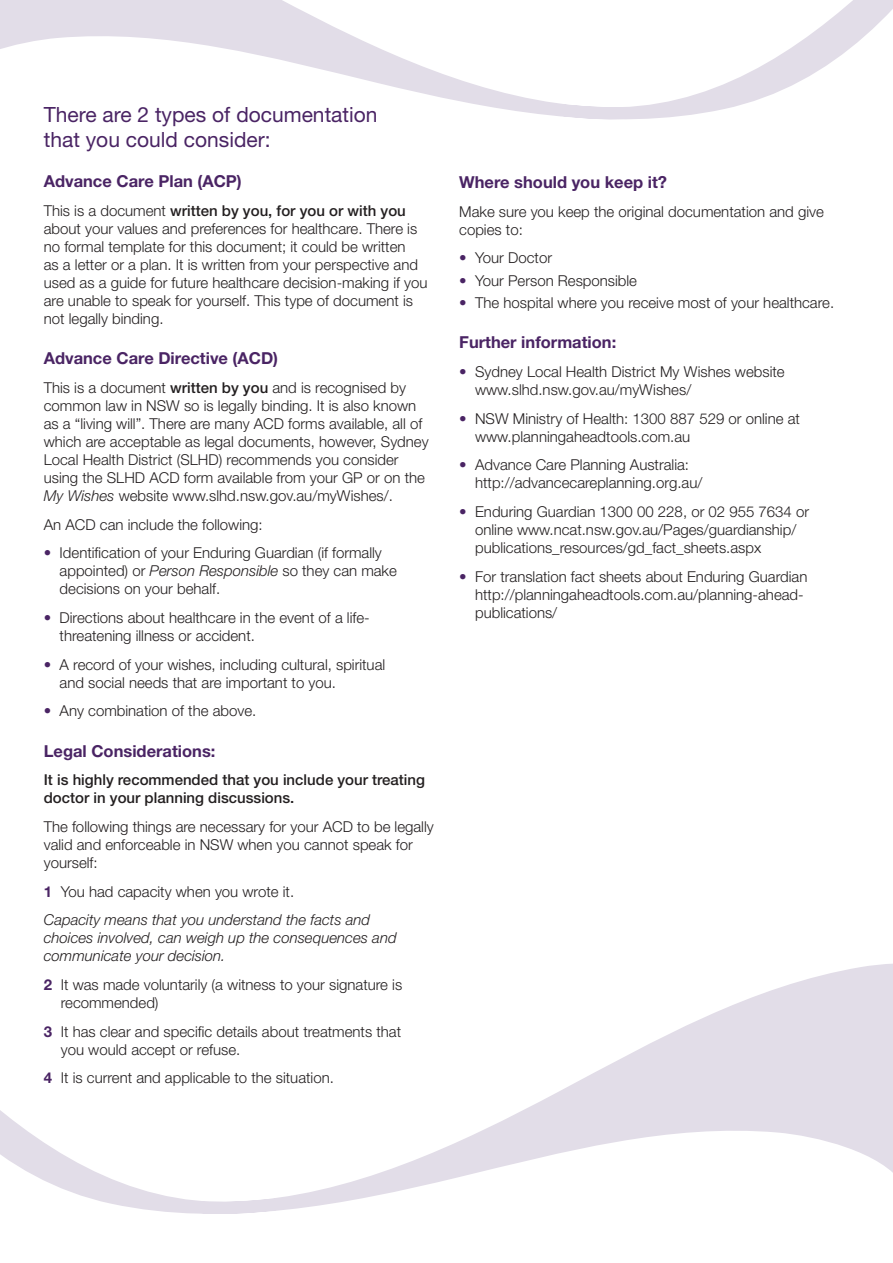
<style>
.page{position:relative;width:893px;height:1263px;background:#fff}
.page>*{position:absolute;margin:0;border:0;box-sizing:border-box;transform-origin:0 0}
.t1{font:21px/25.2px "Helvetica Neue";color:#4a2464}
.t2{font:700 16.5px "Helvetica Neue";color:#4a2464}
.t3{font:300 15px/18px "Helvetica Neue";color:#231f20}
.t4{font:italic 300 15px/28.7px "Helvetica Neue";color:#231f20}
.t5{font:500 15px/18px "Helvetica Neue";color:#231f20}
.s1{font-weight:500}
.s2{font-style:italic}
.s3{color:#4a2464}
.s4{font-weight:700;font-style:normal;color:#4a2464}
.s5{font-style:normal}
.s6{font-weight:700;color:#4a2464}
</style>
<div class="page">
<svg style="left:0;top:965px;width:893px;height:249px"></svg>
<svg style="left:0;top:0;width:893px;height:119px"></svg>
<h1 class="t1" style="left:44px;top:101px;width:335px">There are 2 types of documentation that you could consider:</h1>
<p class="t2" style="left:44px;top:171px;width:200px">Advance Care Plan (ACP)</p>
<p class="t3" style="left:44px;top:201px;width:385px">This is a document <span class="s1">written by you, for you or with you </span>about your values and preferences for healthcare. There is no formal template for this document; it could be written<br>as a letter or a plan. It is written from your perspective and used as a guide for future healthcare decision-making if you are unable to speak for yourself. This type of document is not legally binding.</p>
<p class="t2" style="left:44px;top:348px;width:236px">Advance Care Directive (ACD)</p>
<p class="t3" style="left:44px;top:378px;width:386px">This is a document <span class="s1">written by you</span> and is recognised by common law in NSW so is legally binding. It is also known as a “living will”. There are many ACD forms available, all of which are acceptable as legal documents, however, Sydney Local Health District (SLHD) recommends you consider using the SLHD ACD form available from your GP or on the <span class="s2">My Wishes</span> website www.slhd.nsw.gov.au/myWishes/.</p>
<p class="t3" style="left:44px;top:515px;width:220px">An ACD can include the following:</p>
<p class="t3" style="left:60px;top:544px;width:339px;text-indent:-16px"><span class="s3">•</span> Identification of your Enduring Guardian (if formally appointed) or <span class="s2">Person Responsible</span> so they can make decisions on your behalf.</p>
<p class="t3" style="left:60px;top:608px;width:312px;text-indent:-16px"><span class="s3">•</span> Directions about healthcare in the event of a life&shy;threatening illness or accident.</p>
<p class="t3" style="left:60px;top:655px;width:327px;text-indent:-16px"><span class="s3">•</span> A record of your wishes, including cultural, spiritual and social needs that are important to you.</p>
<p class="t3" style="left:44px;top:702px;width:214px"><span class="s3">•</span> Any combination of the above.</p>
<p class="t2" style="left:44px;top:741px;width:173px">Legal Considerations:</p>
<p class="t5" style="left:44px;top:771px;width:383px">It is highly recommended that you include your treating doctor in your planning discussions.</p>
<p class="t3" style="left:44px;top:817px;width:391px">The following things are necessary for your ACD to be legally valid and enforceable in NSW when you cannot speak for yourself:</p>
<p class="t4" style="left:44px;top:877px;width:328px"><span class="s4">1</span> <span class="s5">You had capacity when you wrote it.<br></span>Capacity means that you understand the facts and</p>
<p class="t4" style="left:44px;top:929px;width:354px;line-height:18px">choices involved, can weigh up the consequences and communicate your decision.</p>
<p class="t3" style="left:61px;top:975px;width:343px;text-indent:-17px"><span class="s6">2</span> It was made voluntarily (a witness to your signature is recommended)</p>
<p class="t3" style="left:61px;top:1022px;width:342px;text-indent:-17px"><span class="s6">3</span> It has clear and specific details about treatments that you would accept or refuse.</p>
<p class="t3" style="left:44px;top:1068px;width:292px"><span class="s6">4</span> It is current and applicable to the situation.</p>
<p class="t2" style="left:459px;top:172px;width:209px">Where should you keep it?</p>
<p class="t3" style="left:459px;top:202px;width:366px">Make sure you keep the original documentation and give copies to:</p>
<p class="t3" style="left:459px;top:249px;width:94px"><span class="s3">•</span> Your Doctor</p>
<p class="t3" style="left:459px;top:271px;width:179px"><span class="s3">•</span> Your Person Responsible</p>
<p class="t3" style="left:459px;top:293px;width:376px"><span class="s3">•</span> The hospital where you receive most of your healthcare.</p>
<p class="t2" style="left:459px;top:332px;width:159px">Further information:</p>
<p class="t3" style="left:475px;top:362px;width:311px;text-indent:-16px"><span class="s3">•</span> Sydney Local Health District My Wishes website www.slhd.nsw.gov.au/myWishes/</p>
<p class="t3" style="left:475px;top:409px;width:326px;text-indent:-16px"><span class="s3">•</span> NSW Ministry of Health: 1300 887 529 or online at www.planningaheadtools.com.au</p>
<p class="t3" style="left:475px;top:456px;width:229px;text-indent:-16px"><span class="s3">•</span> Advance Care Planning Australia: http://advancecareplanning.org.au/</p>
<p class="t3" style="left:475px;top:502px;width:336px;text-indent:-16px"><span class="s3">•</span> Enduring Guardian 1300 00 228, or 02 955 7634 or online www.ncat.nsw.gov.au/Pages/guardianship/ publications_resources/gd_fact_sheets.aspx</p>
<p class="t3" style="left:475px;top:567px;width:334px;text-indent:-16px"><span class="s3">•</span> For translation fact sheets about Enduring Guardian http://planningaheadtools.com.au/planning-ahead&shy;publications/</p>
</div>
